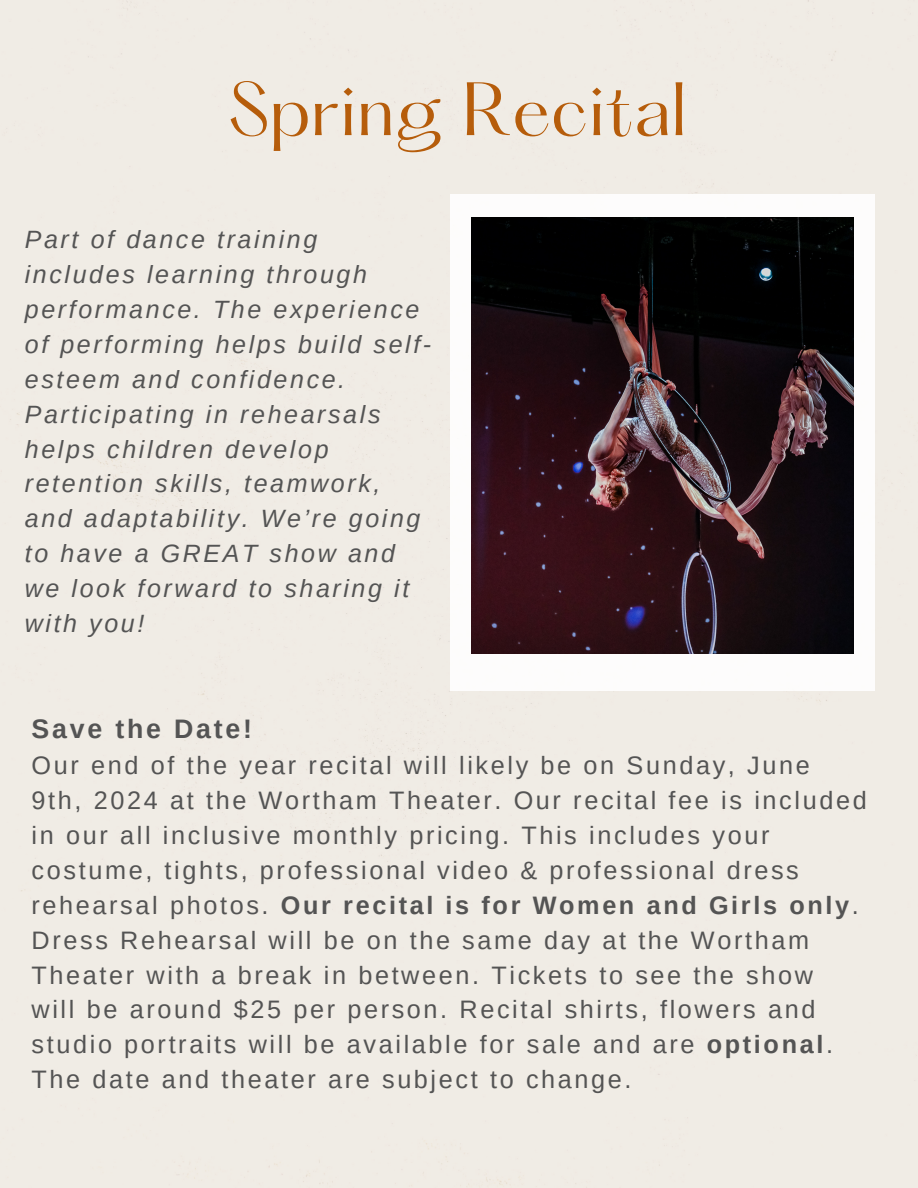
<style>
.page{position:relative;width:918px;height:1188px;background:#fff}
.page>*{position:absolute;margin:0;border:0;box-sizing:border-box;transform-origin:0 0}
.t1{font:66px "Hatton";color:#b65d0b}
.t2{font:700 26.7px "Arimo";letter-spacing:.105em;color:#545454}
.t3{font:25.2px/34.8px "Arimo";letter-spacing:.105em;color:#545454}
.t4{font:italic 25.05px/34.8px "Arimo";letter-spacing:.105em;color:#545454}
.s1{font-weight:700}
</style>
<div class="page">
<img style="left:471px;top:217px;width:383px;height:437px">
<p class="t1" style="left:228px;top:78px;width:460px">Spring Recital</p>
<p class="t4" style="left:25px;top:222px;width:408px">Part of dance training includes learning through performance. The experience of performing helps build self&shy;esteem and confidence.<br>Participating in rehearsals helps children develop retention skills, teamwork, and adaptability. We’re going to have a GREAT show and we look forward to sharing it with you!</p>
<p class="t2" style="left:32px;top:714px;width:222px">Save the Date!</p>
<p class="t3" style="left:32px;top:748px;width:837px">Our end of the year recital will likely be on Sunday, June<br>9th, 2024 at the Wortham Theater. Our recital fee is included in our all inclusive monthly pricing. This includes your costume, tights, professional video &amp; professional dress rehearsal photos. <span class="s1">Our recital is for Women and Girls only</span>.<br>Dress Rehearsal will be on the same day at the Wortham Theater with a break in between. Tickets to see the show<br>will be around $25 per person. Recital shirts, flowers and studio portraits will be available for sale and are <span class="s1">optional</span>.<br>The date and theater are subject to change.</p>
</div>
